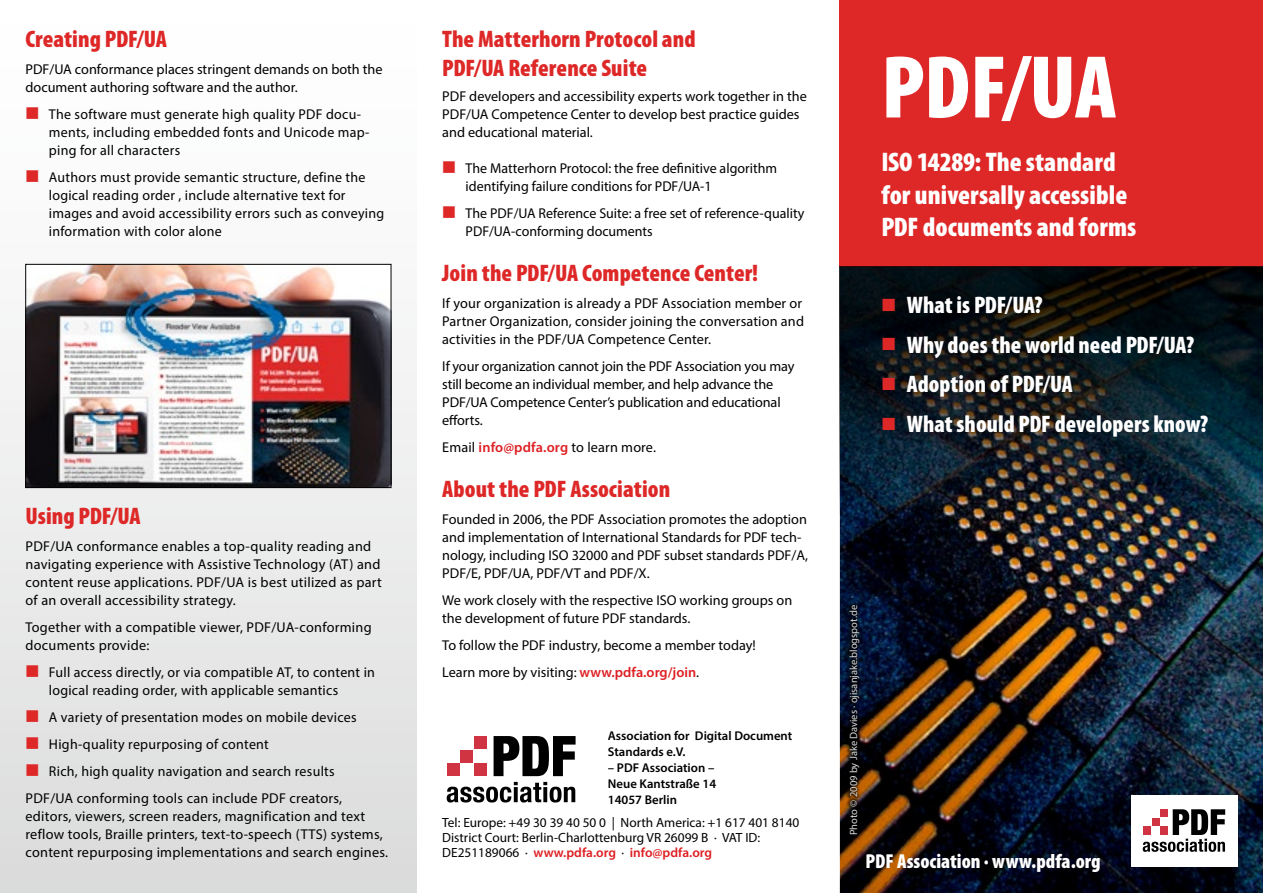
<style>
.page{position:relative;width:1263px;height:893px;background:#fff}
.page>*{position:absolute;margin:0;border:0;box-sizing:border-box;transform-origin:0 0}
.t1{font:900 condensed 90px "Myriad Pro";color:#fff}
.Sub_title{font:900 condensed 27px/32.4px "Myriad Pro";color:#fff}
.t2{font:900 condensed 24px/28.8px "Myriad Pro";color:#de2828}
.t3{font:900 condensed 24px "Myriad Pro";color:#fff}
.www_pdfa_org_line{font:900 condensed 20.25px "Myriad Pro";color:#fff}
.TXT{font:14.25px/18px "Myriad Pro";letter-spacing:.015em;color:#000}
.TXT_Abstand_vor{font:14.25px/18px "Myriad Pro";letter-spacing:-.01em;color:#000}
.TXT_Abstand_vor-2{font:14.25px "Myriad Pro";letter-spacing:.01em;color:#000}
.Contactinfo_Impressu{font:13.35px/15px "Myriad Pro";color:#000}
.Contactinfo_Impressu-2{font:600 12.75px/16px "Myriad Pro";color:#000}
.copyright_for_photo{font:10.5px "Myriad Pro";color:#d9dada}
.s1{font-weight:600;color:#de1f23}
</style>
<div class="page">
<img style="left:840px;top:514px;width:423px;height:379px">
<div style="left:0;top:0;width:417px;height:893px;background:linear-gradient(to bottom,#fff,#dcdcdd)"></div>
<img style="left:28px;top:266px;width:361px;height:220px">
<div style="left:26px;top:264px;width:365px;height:224px;border:1px solid #000"></div>
<div style="left:840px;top:0;width:423px;height:267px;background:#de2828"></div>
<div style="left:447px;top:763px;width:13px;height:13px;background:#d03443"></div>
<div style="left:460px;top:750px;width:13px;height:12px;background:#d03443"></div>
<div style="left:474px;top:763px;width:13px;height:13px;background:#d03443"></div>
<div style="left:474px;top:736px;width:13px;height:12px;background:#d03443"></div>
<svg style="left:447px;top:782px;width:128px;height:20px"></svg>
<svg style="left:494px;top:736px;width:82px;height:40px"></svg>
<div style="left:1130px;top:795px;width:107px;height:72px;background:#fff"></div>
<svg style="left:1143px;top:809px;width:82px;height:43px"></svg>
<svg style="left:846px;top:602px;width:17px;height:236px;background:#0f0e14"></svg>
<svg style="left:840px;top:267px;width:423px;height:247px;background:#121c21"></svg>
<h2 class="t2" style="left:26px;top:24px;width:143px">Creating PDF/UA</h2>
<p class="TXT" style="left:26px;top:60px;width:359px">PDF/UA conformance places stringent demands on both the document authoring software and the author.</p>
<p class="TXT" style="left:49px;top:105px;width:322px;text-indent:-23px"><sup>█</sup> The software must generate high quality PDF docu&shy;ments, including embedded fonts and Unicode map&shy;ping for all characters</p>
<p class="TXT" style="left:49px;top:168px;width:337px;text-indent:-23px"><sup>█</sup> Authors must provide semantic structure, define the logical reading order , include alternative text for images and avoid accessibility errors such as conveying information with color alone</p>
<h2 class="t2" style="left:26px;top:501px;width:117px">Using PDF/UA</h2>
<p class="TXT" style="left:26px;top:537px;width:358px">PDF/UA conformance enables a top-quality reading and navigating experience with Assistive Technology (AT) and content reuse applications. PDF/UA is best utilized as part of an overall accessibility strategy.</p>
<p class="TXT" style="left:26px;top:618px;width:348px">Together with a compatible viewer, PDF/UA-conforming documents provide:</p>
<p class="TXT" style="left:49px;top:663px;width:328px;text-indent:-23px"><sup>█</sup> Full access directly, or via compatible AT, to content in logical reading order, with applicable semantics</p>
<p class="TXT" style="left:26px;top:708px;width:333px"><sup>█</sup> A variety of presentation modes on mobile devices</p>
<p class="TXT" style="left:26px;top:735px;width:245px"><sup>█</sup> High-quality repurposing of content</p>
<p class="TXT" style="left:26px;top:762px;width:311px"><sup>█</sup> Rich, high quality navigation and search results</p>
<p class="TXT" style="left:26px;top:789px;width:364px">PDF/UA conforming tools can include PDF creators, editors, viewers, screen readers, magnification and text reflow tools, Braille printers, text-to-speech (TTS) systems, content repurposing implementations and search engines.</p>
<h2 class="t2" style="left:442px;top:24px;width:255px">The Matterhorn Protocol and<br>PDF/UA Reference Suite</h2>
<p class="TXT" style="left:442px;top:87px;width:366px">PDF developers and accessibility experts work together in the<br>PDF/UA Competence Center to develop best practice guides and educational material.</p>
<p class="TXT" style="left:466px;top:159px;width:313px;text-indent:-23px"><sup>█</sup> The Matterhorn Protocol: the free definitive algorithm identifying failure conditions for PDF/UA-1</p>
<p class="TXT" style="left:466px;top:204px;width:340px;text-indent:-23px"><sup>█</sup> The PDF/UA Reference Suite: a free set of reference-quality<br>PDF/UA-conforming documents</p>
<h2 class="t2" style="left:442px;top:258px;width:317px">Join the PDF/UA Competence Center!</h2>
<p class="TXT" style="left:442px;top:294px;width:363px">If your organization is already a PDF Association member or<br>Partner Organization, consider joining the conversation and activities in the PDF/UA Competence Center.</p>
<p class="TXT_Abstand_vor" style="left:442px;top:357px;width:354px">If your organization cannot join the PDF Association you may still become an individual member, and help advance the PDF/UA Competence Center’s publication and educational efforts.</p>
<p class="TXT_Abstand_vor-2" style="left:442px;top:438px;width:215px">Email <span class="s1">info@pdfa.org</span> to learn more.</p>
<h2 class="t2" style="left:442px;top:474px;width:229px">About the PDF Association</h2>
<p class="TXT" style="left:442px;top:510px;width:367px">Founded in 2006, the PDF Association promotes the adoption and implementation of International Standards for PDF tech&shy;nology, including ISO 32000 and PDF subset standards PDF/A, PDF/E, PDF/UA, PDF/VT and PDF/X.</p>
<p class="TXT_Abstand_vor" style="left:442px;top:591px;width:351px">We work closely with the respective ISO working groups on the development of future PDF standards.</p>
<p class="TXT_Abstand_vor" style="left:442px;top:636px;width:315px">To follow the PDF industry, become a member today!</p>
<p class="TXT_Abstand_vor" style="left:442px;top:663px;width:258px">Learn more by visiting: <span class="s1">www.pdfa.org/join</span>.</p>
<p class="Contactinfo_Impressu-2" style="left:608px;top:727px;width:186px">Association for Digital Document<br>Standards e.V.</p>
<p class="Contactinfo_Impressu-2" style="left:608px;top:760px;width:110px">– PDF Association –<br>Neue Kantstraße 14<br>14057 Berlin</p>
<p class="Contactinfo_Impressu" style="left:442px;top:815px;width:359px">Tel: Europe: +49 30 39 40 50 0 | North America: +1 617 401 8140<br>District Court: Berlin-Charlottenburg VR 26099 B · VAT ID:<br>DE251189066 · <span class="s1">www.pdfa.org</span> · <span class="s1">info@pdfa.org</span></p>
<h1 class="t1" style="left:881px;top:30px;width:237px">PDF/UA</h1>
<p class="Sub_title" style="left:881px;top:145px;width:257px">ISO 14289: The standard for universally accessible<br>PDF documents and forms</p>
<p class="t3" style="left:881px;top:290px;width:163px"><sup>█</sup> What is PDF/UA?</p>
<p class="t3" style="left:881px;top:329px;width:314px"><sup>█</sup> Why does the world need PDF/UA?</p>
<p class="t3" style="left:881px;top:369px;width:193px"><sup>█</sup> Adoption of PDF/UA</p>
<p class="t3" style="left:881px;top:409px;width:329px"><sup>█</sup> What should PDF developers know?</p>
<p class="copyright_for_photo" style="left:847px;top:835px;width:232px;rotate:-90deg">Photo © 2009 by Jake Davies · ojisanjake.blogspot.de</p>
<p class="www_pdfa_org_line" style="left:865px;top:848px;width:237px">PDF Association · www.pdfa.org</p>
</div>
